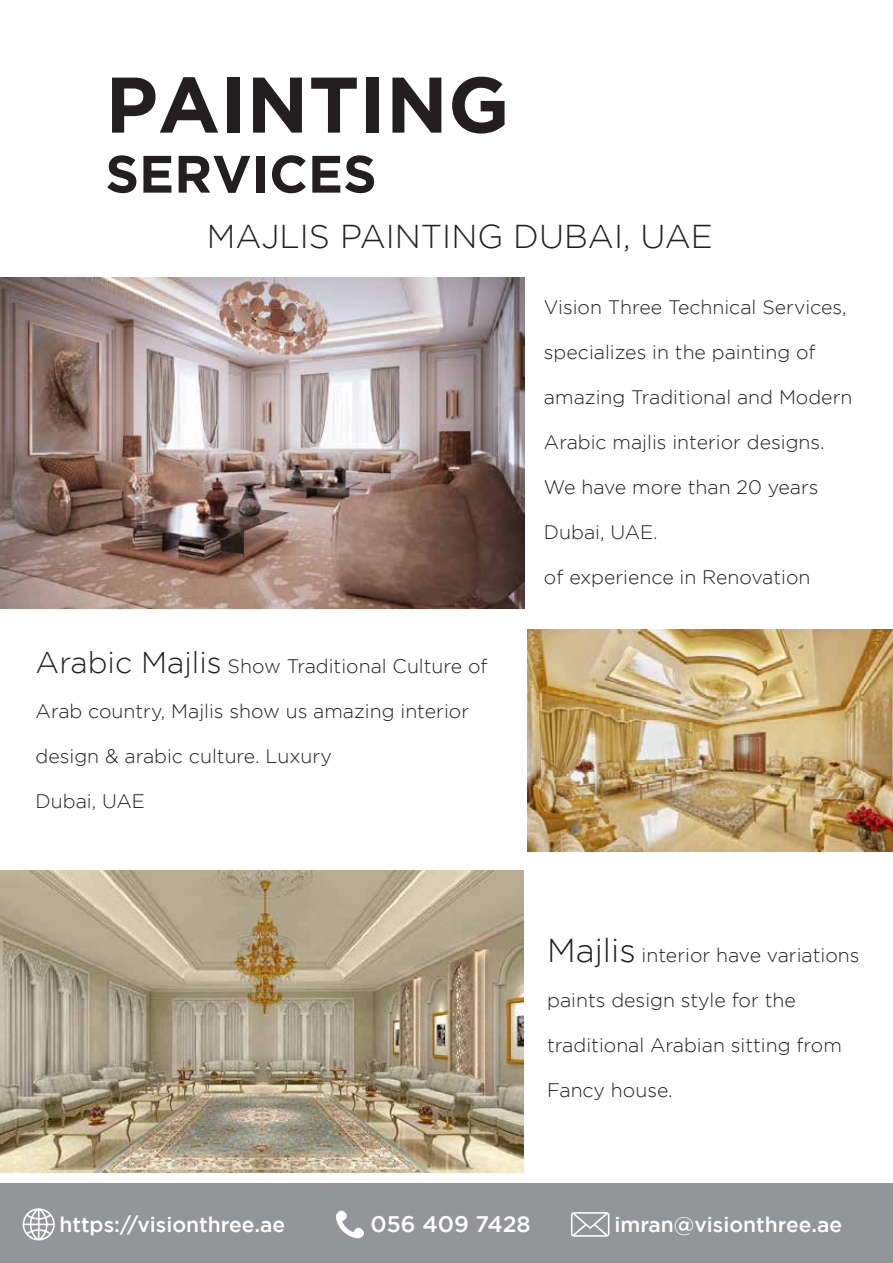
<style>
.page{position:relative;width:893px;height:1263px;background:#fff}
.page>*{position:absolute;margin:0;border:0;box-sizing:border-box;transform-origin:0 0}
.t1{font:700 78.6px "Gotham";color:#231f20}
.t2{font:700 52.5px "Gotham";color:#231f20}
.t3{font:300 33px "Gotham";color:#231f20}
.t4{font:500 22.5px "Gotham";color:#fff}
.t5{font:500 21px "Gotham";color:#fff}
.t6{font:300 19.5px "Gotham";color:#231f20}
.s1{font-size:30px}
.s2{font-size:33px}
</style>
<div class="page">
<div style="left:0;top:1183px;width:893px;height:80px;background:#939598"></div>
<svg style="left:336px;top:1210px;width:28px;height:28px"></svg>
<svg style="left:571px;top:1212px;width:38px;height:25px"></svg>
<svg style="left:22px;top:1208px;width:33px;height:33px"></svg>
<img style="left:0;top:870px;width:523px;height:302px">
<img style="left:0;top:277px;width:525px;height:332px">
<img style="left:528px;top:629px;width:365px;height:222px">
<h1 class="t1" style="left:105px;top:59px;width:406px">PAINTING</h1>
<h2 class="t2" style="left:105px;top:144px;width:273px">SERVICES</h2>
<h3 class="t3" style="left:207px;top:218px;width:508px">MAJLIS PAINTING DUBAI, UAE</h3>
<p class="t6" style="left:36px;top:655px;width:454px"><span class="s1">Arabic Majlis</span> Show Traditional Culture of</p>
<p class="t6" style="left:36px;top:700px;width:435px">Arab country, Majlis show us amazing interior</p>
<p class="t6" style="left:36px;top:745px;width:298px">design &amp; arabic culture. Luxury</p>
<p class="t6" style="left:36px;top:790px;width:111px">Dubai, UAE</p>
<p class="t6" style="left:544px;top:297px;width:304px">Vision Three Technical Services,</p>
<p class="t6" style="left:544px;top:342px;width:273px">specializes in the painting of</p>
<p class="t6" style="left:544px;top:387px;width:310px">amazing Traditional and Modern</p>
<p class="t6" style="left:544px;top:432px;width:282px">Arabic majlis interior designs.</p>
<p class="t6" style="left:544px;top:477px;width:276px">We have more than 20 years</p>
<p class="t6" style="left:544px;top:522px;width:115px">Dubai, UAE.</p>
<p class="t6" style="left:544px;top:567px;width:268px">of experience in Renovation</p>
<p class="t6" style="left:547px;top:945px;width:314px"><span class="s2">Majlis</span> interior have variations</p>
<p class="t6" style="left:547px;top:990px;width:250px">paints design style for the</p>
<p class="t6" style="left:547px;top:1035px;width:296px">traditional Arabian sitting from</p>
<p class="t6" style="left:547px;top:1080px;width:127px">Fancy house.</p>
<p class="t5" style="left:59px;top:1213px;width:227px">https://visionthree.ae</p>
<p class="t4" style="left:371px;top:1211px;width:161px">056 409 7428</p>
<p class="t5" style="left:614px;top:1213px;width:229px">imran@visionthree.ae</p>
</div>
